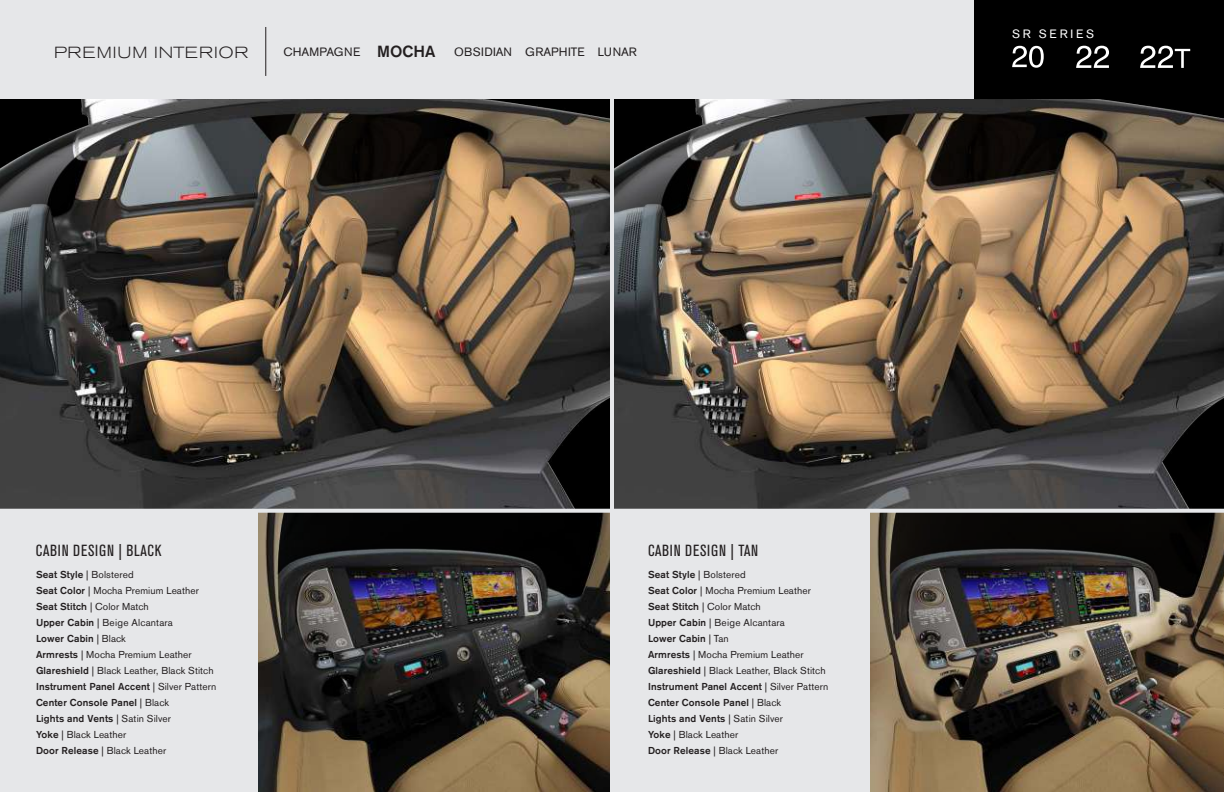
<style>
.page{position:relative;width:1224px;height:792px;background:#fff}
.page>*{position:absolute;margin:0;border:0;box-sizing:border-box;transform-origin:0 0}
.t1{font:condensed 16px "Akzidenz Grotesk BE";letter-spacing:.04em;color:#231f20}
.t2{font:300 expanded 16px "Akzidenz Grotesk BE";letter-spacing:.06em;color:#231f20}
.t3{font:12px "Akzidenz Grotesk BE";letter-spacing:.01em;color:#231f20}
.t4{font:12px "Akzidenz Grotesk BE";letter-spacing:.23em;color:#fff}
.t5{font:10px/16px "Akzidenz Grotesk BE";letter-spacing:.01em;color:#231f20}
.t6{font:500 10px/16px "Akzidenz Grotesk BQ";letter-spacing:.01em;color:#231f20}
.s1{font-family:"Akzidenz Grotesk BQ";font-weight:500;font-size:16px}
.s2{font-family:"Akzidenz Grotesk BQ";font-weight:500}
.s3{font-family:"Akzidenz Grotesk BE";font-weight:400}
</style>
<div class="page">
<img style="left:0;top:98px;width:610px;height:411px">
<img style="left:614px;top:98px;width:610px;height:411px">
<div style="left:612px;top:510px;width:498px;height:282px;background:#e6e7e9"></div>
<img style="left:870px;top:513px;width:354px;height:279px">
<div style="left:0;top:510px;width:489px;height:282px;background:#e6e7e9"></div>
<img style="left:258px;top:513px;width:352px;height:279px">
<hr style="left:0;top:509px;width:1224px;height:4px;background:#e6e7e9">
<hr style="left:610px;top:90px;width:4px;height:702px;background:#e6e7e9">
<div style="left:0;top:0;width:1224px;height:98px;background:#e6e7e9"></div>
<div style="left:975px;top:0;width:249px;height:98px;background:#000"></div>
<svg style="left:1012px;top:46px;width:32px;height:22px"></svg>
<svg style="left:1076px;top:46px;width:33px;height:22px"></svg>
<svg style="left:1140px;top:46px;width:50px;height:22px"></svg>
<hr style="left:266px;top:27px;width:1px;height:49px;background:#231f20">
<h1 class="t2" style="left:54px;top:43px;width:196px">PREMIUM INTERIOR</h1>
<p class="t3" style="left:284px;top:45px;width:355px">CHAMPAGNE <span class="s1">MOCHA</span> OBSIDIAN GRAPHITE LUNAR</p>
<p class="t4" style="left:1012px;top:27px;width:83px">SR SERIES</p>
<h1 class="t1" style="left:36px;top:541px;width:127px">CABIN DESIGN | BLACK</h1>
<p class="t5" style="left:36px;top:566px;width:164px"><span class="s2">Seat Style</span> | Bolstered<br><span class="s2">Seat Color</span> | Mocha Premium Leather<br><span class="s2">Seat Stitch</span> | Color Match<br><span class="s2">Upper Cabin</span> | Beige Alcantara</p>
<p class="t6" style="left:36px;top:630px;width:91px">Lower Cabin <span class="s3">| Black</span></p>
<p class="t5" style="left:36px;top:646px;width:179px"><span class="s2">Armrests</span> | Mocha Premium Leather<br><span class="s2">Glareshield</span> | Black Leather, Black Stitch</p>
<p class="t6" style="left:36px;top:678px;width:182px">Instrument Panel Accent <span class="s3">| Silver Pattern<br></span>Center Console Panel <span class="s3">| Black<br></span>Lights and Vents <span class="s3">| Satin Silver</span></p>
<p class="t5" style="left:36px;top:726px;width:132px"><span class="s2">Yoke</span> | Black Leather<br><span class="s2">Door Release</span> | Black Leather</p>
<h1 class="t1" style="left:648px;top:541px;width:112px">CABIN DESIGN | TAN</h1>
<p class="t5" style="left:648px;top:566px;width:164px"><span class="s2">Seat Style</span> | Bolstered<br><span class="s2">Seat Color</span> | Mocha Premium Leather<br><span class="s2">Seat Stitch</span> | Color Match<br><span class="s2">Upper Cabin</span> | Beige Alcantara</p>
<p class="t6" style="left:648px;top:630px;width:82px">Lower Cabin <span class="s3">| Tan</span></p>
<p class="t5" style="left:648px;top:646px;width:179px"><span class="s2">Armrests</span> | Mocha Premium Leather<br><span class="s2">Glareshield</span> | Black Leather, Black Stitch</p>
<p class="t6" style="left:648px;top:678px;width:182px">Instrument Panel Accent <span class="s3">| Silver Pattern<br></span>Center Console Panel <span class="s3">| Black<br></span>Lights and Vents <span class="s3">| Satin Silver</span></p>
<p class="t5" style="left:648px;top:726px;width:132px"><span class="s2">Yoke</span> | Black Leather<br><span class="s2">Door Release</span> | Black Leather</p>
</div>
